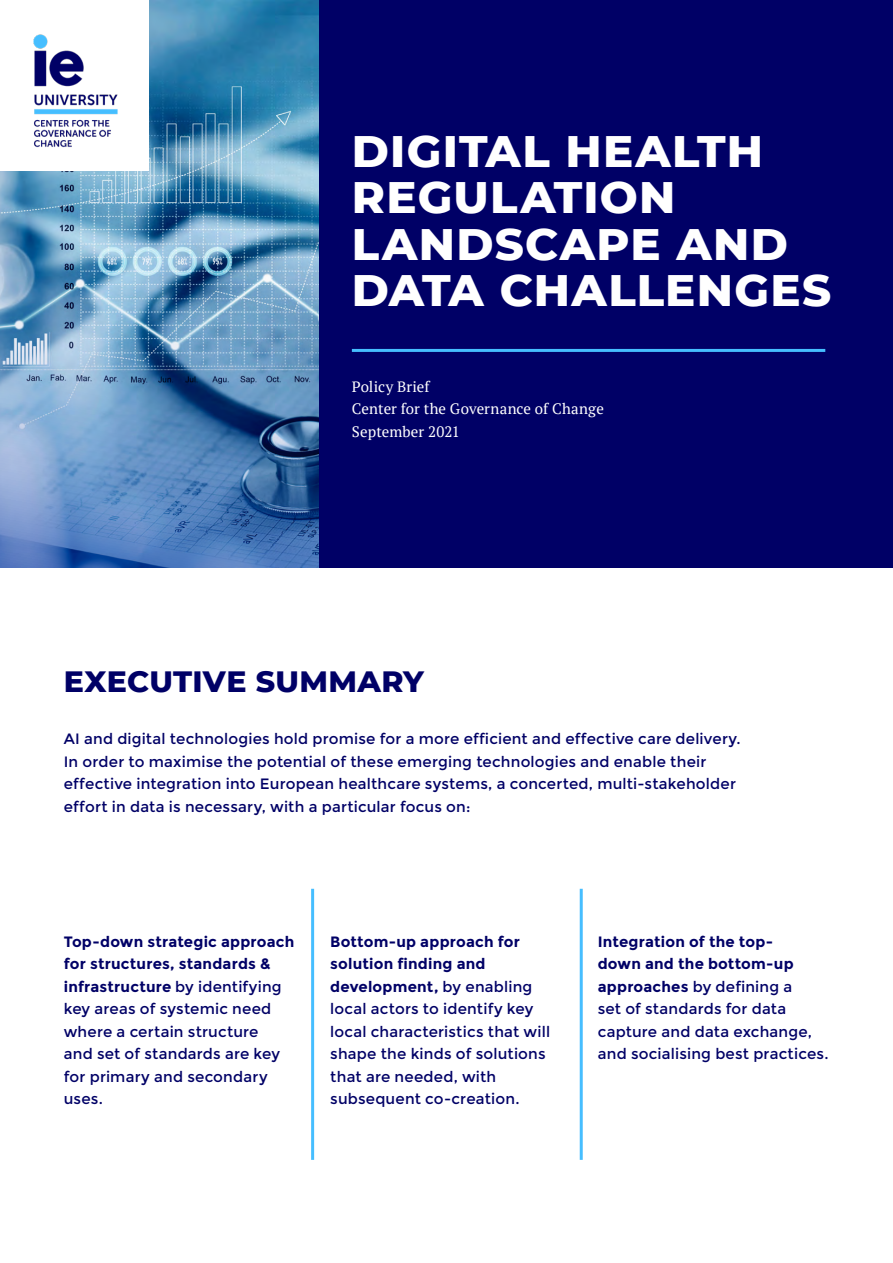
<style>
.page{position:relative;width:893px;height:1263px;background:#fff}
.page>*{position:absolute;margin:0;border:0;box-sizing:border-box;transform-origin:0 0}
.t1{font:800 45px "Montserrat";letter-spacing:.03em;color:#fff}
._1_Headline{font:800 30px "Montserrat";letter-spacing:.01em;color:#006}
._3_Running_Text{font:15px/22.5px "Montserrat";letter-spacing:.01em;color:#006}
.Intro_Montserrat{font:15px/22.5px "Montserrat";letter-spacing:.01em;color:#006}
._3_Running_Text-2{font:15px "PT Serif";letter-spacing:.005em;color:#fff}
.s1{font-weight:700}
</style>
<div class="page">
<div style="left:0;top:0;width:893px;height:568px;background:#006"></div>
<img style="left:0;top:0;width:319px;height:568px">
<hr style="left:352px;top:349px;width:473px;height:3px;background:#46beff">
<hr style="left:311px;top:889px;width:3px;height:271px;background:#46beff">
<hr style="left:580px;top:889px;width:3px;height:271px;background:#46beff">
<div style="left:0;top:0;width:149px;height:170px;background:#fff"></div>
<img style="left:33px;top:34px;width:85px;height:114px">
<p class="t1" style="left:352px;top:118px;width:413px">DIGITAL HEALTH</p>
<p class="t1" style="left:352px;top:164px;width:325px">REGULATION</p>
<p class="t1" style="left:352px;top:211px;width:438px">LANDSCAPE AND</p>
<p class="t1" style="left:352px;top:257px;width:481px">DATA CHALLENGES</p>
<p class="_3_Running_Text-2" style="left:352px;top:376px;width:79px">Policy Brief</p>
<p class="_3_Running_Text-2" style="left:352px;top:399px;width:253px">Center for the Governance of Change</p>
<p class="_3_Running_Text-2" style="left:352px;top:421px;width:109px">September 2021</p>
<p class="_1_Headline" style="left:64px;top:659px;width:362px">EXECUTIVE SUMMARY</p>
<p class="Intro_Montserrat" style="left:64px;top:728px;width:678px">AI and digital technologies hold promise for a more efficient and effective care delivery.<br>In order to maximise the potential of these emerging technologies and enable their effective integration into European healthcare systems, a concerted, multi-stakeholder effort in data is necessary, with a particular focus on:</p>
<p class="_3_Running_Text" style="left:64px;top:930px;width:232px"><span class="s1">Top-down strategic approach for structures, standards &amp; infrastructure</span> by identifying key areas of systemic need where a certain structure<br>and set of standards are key for primary and secondary uses.</p>
<p class="_3_Running_Text" style="left:330px;top:930px;width:221px"><span class="s1">Bottom-up approach for solution finding and development,</span> by enabling local actors to identify key local characteristics that will shape the kinds of solutions that are needed, with subsequent co-creation.</p>
<p class="_3_Running_Text" style="left:598px;top:930px;width:232px"><span class="s1">Integration of the top-<br>down and the bottom-up approaches</span> by defining a<br>set of standards for data capture and data exchange, and socialising best practices.</p>
</div>
